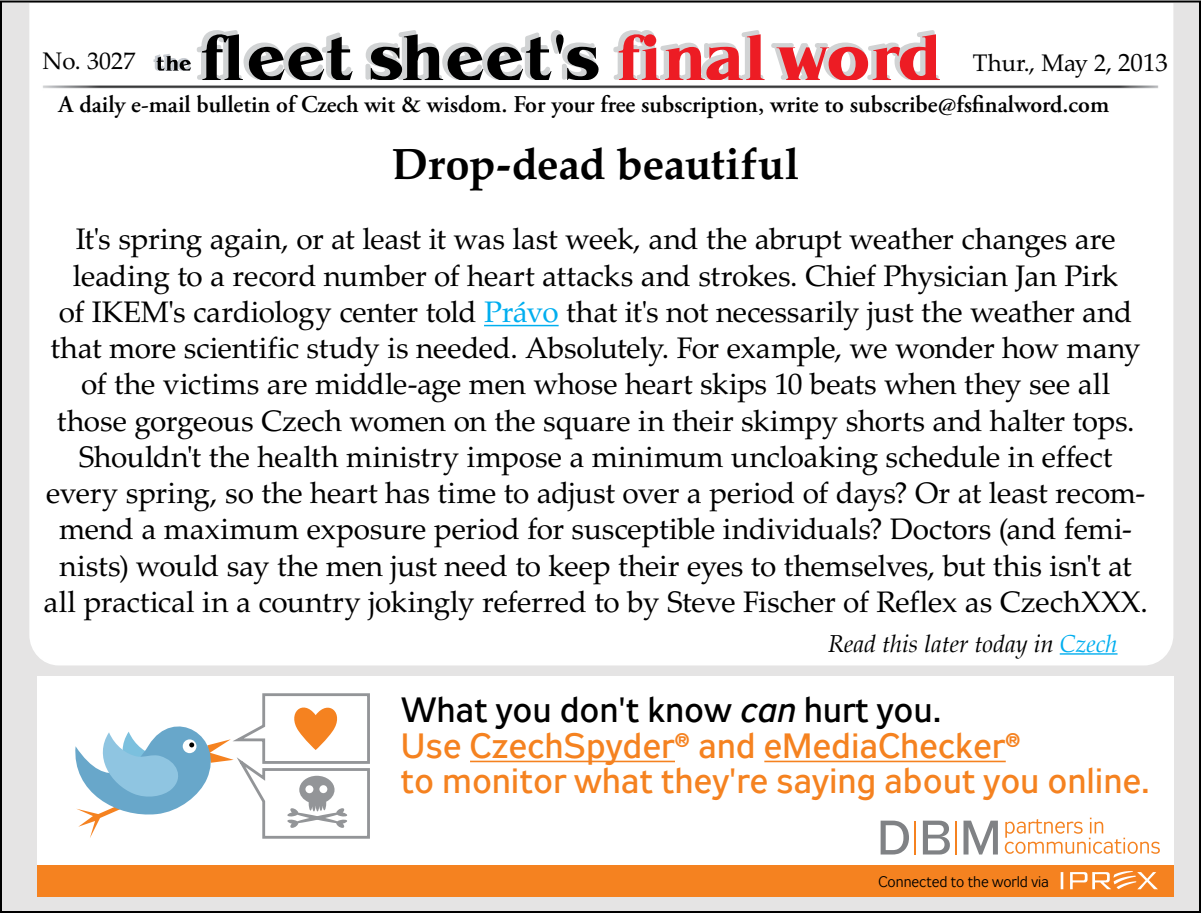
<style>
.page{position:relative;width:1201px;height:913px;background:#fff}
.page>*{position:absolute;margin:0;border:0;box-sizing:border-box;transform-origin:0 0}
.t1{font:700 43.6px "Palatino LTCE";letter-spacing:-.01em;color:#000}
.t2{font:35px/35.2px "Zeppelin 32";letter-spacing:.015em;color:#f58220}
.t3{font:35px "Zeppelin 32";letter-spacing:.015em;color:#000}
.t4{font:29.8px/36.2px "Palatino LTCE";letter-spacing:-.01em;color:#000;text-align:center}
.t5{font:600 24px "Adobe Garamond Pro";color:#000}
.t6{font:italic 24px "Palatino";color:#000}
.t7{font:24px "Palatino LTCE";letter-spacing:.005em;color:#000}
.t8{font:15.2px "Zeppelin 31";color:#000}
.s1{font-size:25px}
.s2{color:#00aeef}
.s3{font-style:italic}
.s4{color:#000}
</style>
<div class="page">
<div style="left:1px;top:1px;width:1198px;height:910px;background:#e5e4e4"></div>
<div style="left:28px;top:1px;width:1146px;height:665px;background:#fff"></div>
<img style="left:40px;top:83px;width:1120px;height:7px">
<svg style="left:153px;top:30px;width:446px;height:50px;background:#a3a3a4"></svg>
<svg style="left:611px;top:30px;width:328px;height:50px;background:#eda0a3"></svg>
<hr style="left:1059px;top:653px;width:58px;height:1px;background:#00aeef">
<hr style="left:484px;top:325px;width:74px;height:1px;background:#00aeef">
<div style="left:37px;top:676px;width:1136px;height:220px;background:#fff"></div>
<svg style="left:880px;top:820px;width:117px;height:34px"></svg>
<svg style="left:1004px;top:817px;width:155px;height:36px"></svg>
<hr style="left:914px;top:820px;width:2px;height:34px;background:#f58220">
<hr style="left:954px;top:820px;width:2px;height:34px;background:#f58220">
<div style="left:37px;top:864px;width:1136px;height:32px;background:#f58220"></div>
<svg style="left:1060px;top:872px;width:3px;height:17px"></svg>
<svg style="left:1070px;top:871px;width:87px;height:18px"></svg>
<svg style="left:75px;top:693px;width:295px;height:146px"></svg>
<hr style="left:470px;top:760px;width:205px;height:2px;background:#f58220">
<hr style="left:764px;top:760px;width:241px;height:2px;background:#f58220">
<p class="t7" style="left:42px;top:47px;width:94px">No. 3027</p>
<p class="t7" style="left:972px;top:49px;width:197px">Thur., May 2, <span class="s1">2013</span></p>
<p class="t5" style="left:59px;top:90px;width:1051px">A daily e-mail bulletin of Czech wit &amp; wisdom. For your free subscription, write to subscribe@fsfinalword.com</p>
<p class="t1" style="left:392px;top:138px;width:409px">Drop-dead beautiful</p>
<p class="t4" style="left:44px;top:222px;width:1105px">It's spring again, or at least it was last week, and the abrupt weather changes are leading to a record number of heart attacks and strokes. Chief Physician Jan Pirk<br>of IKEM's cardiology center told <span class="s2">Právo</span> that it's not necessarily just the weather and that more scientific study is needed. Absolutely. For example, we wonder how many of the victims are middle-age men whose heart skips 10 beats when they see all those gorgeous Czech women on the square in their skimpy shorts and halter tops.<br>Shouldn't the health ministry impose a minimum uncloaking schedule in effect every spring, so the heart has time to adjust over a period of days? Or at least recom&shy;mend a maximum exposure period for susceptible individuals? Doctors (and femi&shy;nists) would say the men just need to keep their eyes to themselves, but this isn't at all practical in a country jokingly referred to by Steve Fischer of Reflex as CzechXXX.</p>
<p class="t6" style="left:828px;top:624px;width:291px">Read this later today in <span class="s2">Czech</span></p>
<p class="t3" style="left:401px;top:687px;width:541px">What you don t know <span class="s3">can</span> hurt you.</p>
<p class="t2" style="left:401px;top:695px;width:749px;text-indent:218px"><span class="s4">'<br></span>Use CzechSpyder® and eMediaChecker®<br>to monitor what they're saying about you online.</p>
<p class="t8" style="left:878px;top:871px;width:172px">Connected to the world via</p>
</div>
